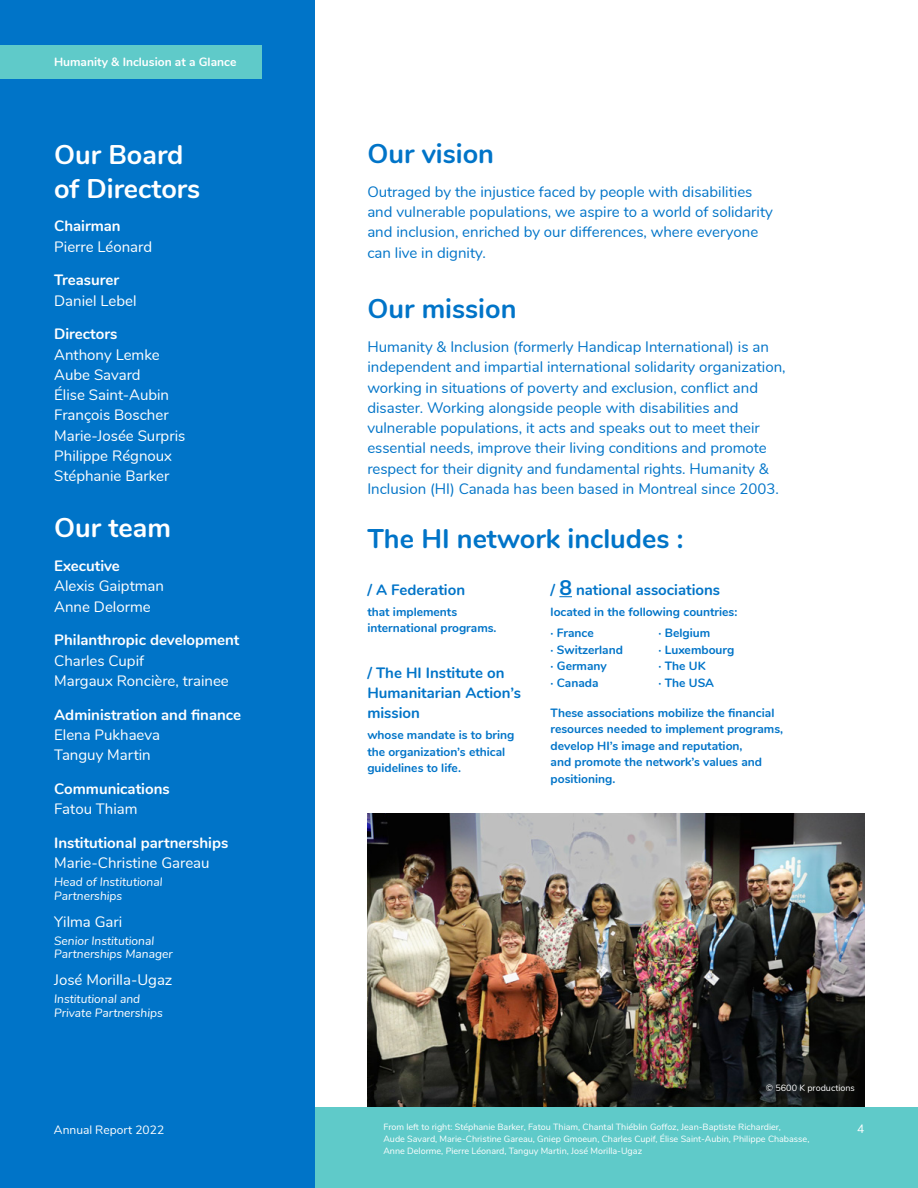
<style>
.page{position:relative;width:918px;height:1188px;background:#fff}
.page>*{position:absolute;margin:0;border:0;box-sizing:border-box;transform-origin:0 0}
.t1{font:700 27px "Nunito";color:#0074c8}
.t2{font:700 27px/33.8px "Nunito";color:#fff}
.t3{font:15px/20.2px "Nunito";color:#0074c8}
.t4{font:15px/20.2px "Nunito";color:#fff}
.t5{font:700 15px "Nunito";color:#fff}
.t6{font:700 15px/20.2px "Nunito";color:#0074c8}
.t7{font:700 12px/16.5px "Nunito";color:#0074c8}
.t8{font:italic 12px/13.5px "Nunito";color:#fff}
.t9{font:700 12px "Nunito";color:#fff}
.t10{font:12px "Nunito";color:#fff}
.t11{font:9px/12px "Nunito";color:#fff}
.s1{font-size:21px}
</style>
<div class="page">
<img style="left:367px;top:813px;width:497px;height:294px">
<div style="left:314px;top:1107px;width:604px;height:81px;background:#5fcac9"></div>
<div style="left:0;top:0;width:314px;height:1188px;background:#0074c8"></div>
<div style="left:0;top:45px;width:261px;height:34px;background:#5fcac9"></div>
<svg style="left:559px;top:596px;width:13px;height:1px"></svg>
<p class="t9" style="left:54px;top:53px;width:184px">Humanity &amp; Inclusion at a Glance</p>
<h1 class="t2" style="left:54px;top:136px;width:148px">Our Board of Directors</h1>
<p class="t5" style="left:54px;top:215px;width:68px">Chairman</p>
<p class="t4" style="left:54px;top:235px;width:99px">Pierre Léonard</p>
<p class="t5" style="left:54px;top:269px;width:66px">Treasurer</p>
<p class="t4" style="left:54px;top:289px;width:84px">Daniel Lebel</p>
<p class="t5" style="left:54px;top:323px;width:65px">Directors</p>
<p class="t4" style="left:54px;top:343px;width:133px">Anthony Lemke<br>Aube Savard<br>Élise Saint-Aubin<br>François Boscher<br>Marie-Josée Surpris<br>Philippe Régnoux<br>Stéphanie Barker</p>
<h1 class="t2" style="left:54px;top:509px;width:118px">Our team</h1>
<p class="t5" style="left:54px;top:555px;width:67px">Executive</p>
<p class="t4" style="left:54px;top:575px;width:111px">Alexis Gaiptman<br>Anne Delorme</p>
<p class="t5" style="left:54px;top:629px;width:187px">Philanthropic development</p>
<p class="t4" style="left:54px;top:649px;width:176px">Charles Cupif<br>Margaux Roncière, trainee</p>
<p class="t5" style="left:54px;top:703px;width:189px">Administration and finance</p>
<p class="t4" style="left:54px;top:724px;width:107px">Elena Pukhaeva<br>Tanguy Martin</p>
<p class="t5" style="left:54px;top:778px;width:117px">Communications</p>
<p class="t4" style="left:54px;top:798px;width:85px">Fatou Thiam</p>
<p class="t5" style="left:54px;top:832px;width:176px">Institutional partnerships</p>
<p class="t4" style="left:54px;top:852px;width:157px">Marie-Christine Gareau</p>
<p class="t8" style="left:54px;top:874px;width:110px">Head of Institutional<br>Partnerships</p>
<p class="t4" style="left:54px;top:910px;width:70px">Yilma Gari</p>
<p class="t8" style="left:54px;top:933px;width:120px">Senior Institutional<br>Partnerships Manager</p>
<p class="t4" style="left:54px;top:969px;width:120px">José Morilla-Ugaz</p>
<p class="t8" style="left:54px;top:991px;width:110px">Institutional and<br>Private Partnerships</p>
<p class="t10" style="left:54px;top:1121px;width:112px">Annual Report 2022</p>
<h1 class="t1" style="left:367px;top:134px;width:128px">Our vision</h1>
<p class="t3" style="left:367px;top:181px;width:407px">Outraged by the injustice faced by people with disabilities and vulnerable populations, we aspire to a world of solidarity and inclusion, enriched by our differences, where everyone can live in dignity.</p>
<h1 class="t1" style="left:367px;top:289px;width:151px">Our mission</h1>
<p class="t3" style="left:367px;top:336px;width:420px">Humanity &amp; Inclusion (formerly Handicap International) is an independent and impartial international solidarity organization, working in situations of poverty and exclusion, conflict and disaster. Working alongside people with disabilities and vulnerable populations, it acts and speaks out to meet their essential needs, improve their living conditions and promote respect for their dignity and fundamental rights. Humanity &amp; Inclusion (HI) Canada has been based in Montreal since 2003.</p>
<h1 class="t1" style="left:367px;top:519px;width:318px">The HI network includes :</h1>
<p class="t6" style="left:367px;top:579px;width:99px">/ A Federation</p>
<p class="t7" style="left:367px;top:603px;width:131px">that implements international programs.</p>
<p class="t6" style="left:367px;top:662px;width:155px">/ The HI Institute on<br>Humanitarian Action’s mission</p>
<p class="t7" style="left:367px;top:726px;width:149px">whose mandate is to bring the organization’s ethical guidelines to life.</p>
<p class="t6" style="left:551px;top:579px;width:171px">/ <span class="s1">8</span> national associations</p>
<p class="t7" style="left:551px;top:601px;width:188px;line-height:21px">located in the following countries: · France</p>
<p class="t7" style="left:659px;top:624px;width:53px">· Belgium</p>
<p class="t7" style="left:551px;top:641px;width:74px">· Switzerland</p>
<p class="t7" style="left:659px;top:641px;width:77px">· Luxembourg</p>
<p class="t7" style="left:551px;top:657px;width:58px">· Germany</p>
<p class="t7" style="left:659px;top:657px;width:48px">· The UK</p>
<p class="t7" style="left:551px;top:674px;width:49px">· Canada</p>
<p class="t7" style="left:659px;top:674px;width:57px">· The USA</p>
<p class="t7" style="left:551px;top:704px;width:234px">These associations mobilize the financial resources needed to implement programs, develop HI’s image and reputation,<br>and promote the network’s values and positioning.</p>
<p class="t11" style="left:766px;top:1081px;width:91px">© 5600 K productions</p>
<p class="t11" style="left:383px;top:1120px;width:399px">From left to right: Stéphanie Barker, Fatou Thiam, Chantal Thiéblin Goffoz, Jean-Baptiste Richardier,</p>
<p class="t10" style="left:857px;top:1120px;width:9px">4</p>
<p class="t11" style="left:383px;top:1132px;width:428px">Aude Savard, Marie-Christine Gareau, Gniep Gmoeun, Charles Cupif, Élise Saint-Aubin, Philippe Chabasse,<br>Anne Delorme, Pierre Léonard, Tanguy Martin, José Morilla-Ugaz</p>
</div>
